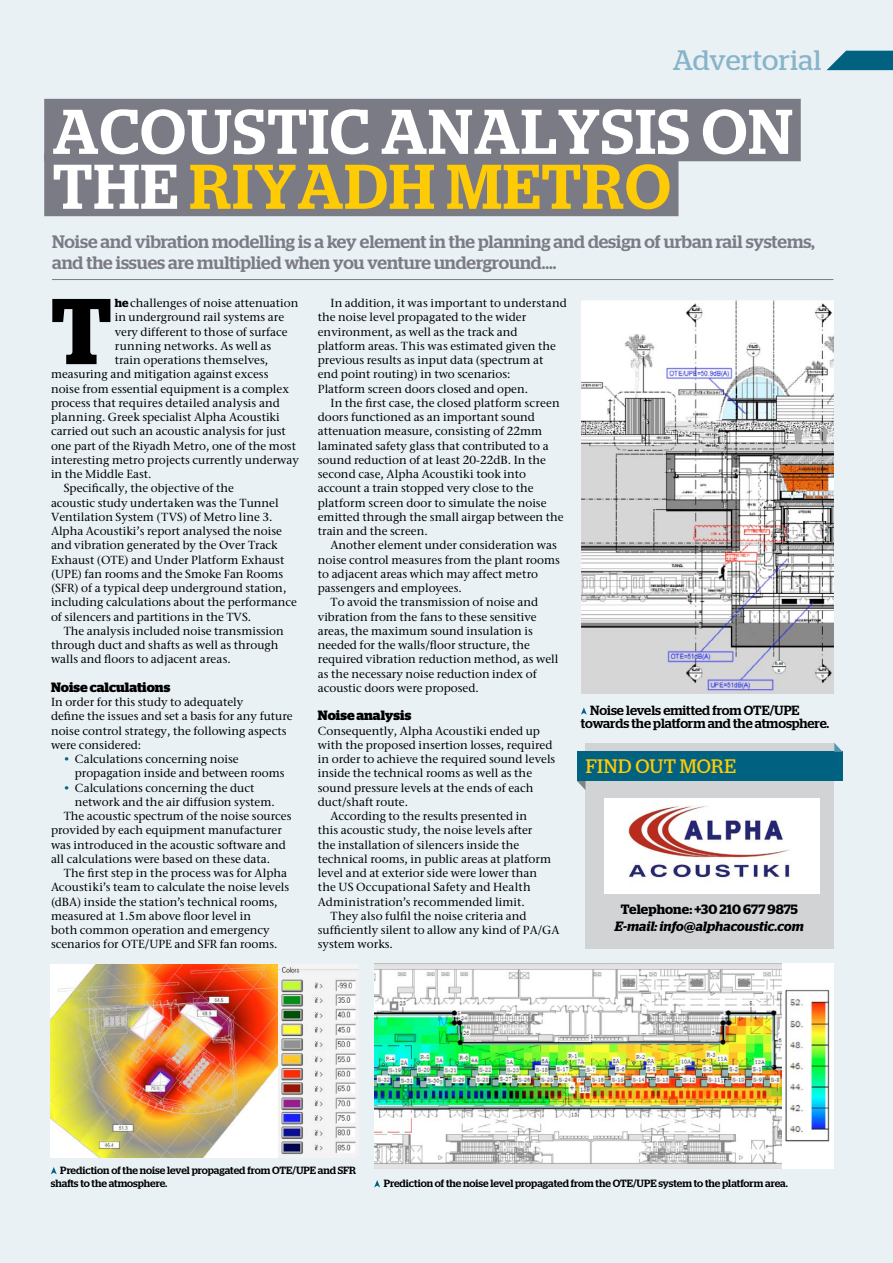
<style>
.page{position:relative;width:893px;height:1263px;background:#e9f1f5}
.page>*{position:absolute;margin:0;border:0;box-sizing:border-box;transform-origin:0 0}
.t1{font:600 93.15px "Stag";color:#000}
.t2{font:500 63px/54.9px "Stag";letter-spacing:.02em;color:#fff}
.t3{font:28.05px "Stag";letter-spacing:.02em;color:#87b4c9}
.t4{font:19.5px "Stag";letter-spacing:.025em;color:#ffcb05}
.t5{font:500 18px/21px "Stag";letter-spacing:-.005em;color:#7b7b86}
.t6{font:700 13.5px "Stag";color:#000}
.t7{font:italic 600 13.5px "Stag";letter-spacing:.005em;color:#000}
.t8{font:600 13.5px "Stag";letter-spacing:.005em;color:#000}
.t9{font:500 13.35px/13.4px "Stag";letter-spacing:-.01em;color:#000}
.t10{font:500 11.7px/14.2px "Stone Ser ITC Std";color:#000}
.t11{font:500 10.5px "Stag";letter-spacing:-.01em;color:#000}
.s1{color:#ffcb05}
.s2{font-family:"Stag";font-weight:600}
.s3{color:#006280}
</style>
<div class="page">
<svg style="left:827px;top:51px;width:66px;height:19px"></svg>
<div style="left:585px;top:743px;width:249px;height:205px;background:#d1d3d4"></div>
<svg style="left:577px;top:781px;width:8px;height:9px"></svg>
<div style="left:577px;top:752px;width:266px;height:29px;background:#006280"></div>
<svg style="left:834px;top:743px;width:9px;height:9px"></svg>
<div style="left:604px;top:798px;width:215px;height:95px;background:#fff"></div>
<img style="left:628px;top:806px;width:164px;height:73px">
<div style="left:44px;top:99px;width:757px;height:62px;background:#7b7b86"></div>
<div style="left:44px;top:154px;width:634px;height:62px;background:#7b7b86"></div>
<img style="left:51px;top:965px;width:227px;height:192px">
<svg style="left:278px;top:965px;width:81px;height:192px;fill:#f2f2f2"></svg>
<svg style="left:51px;top:1167px;width:6px;height:7px"></svg>
<img style="left:374px;top:963px;width:408px;height:206px">
<div style="left:782px;top:963px;width:51px;height:206px;background:#fff"></div>
<img style="left:785px;top:989px;width:45px;height:153px">
<svg style="left:374px;top:1180px;width:6px;height:7px"></svg>
<img style="left:581px;top:301px;width:252px;height:392px">
<svg style="left:581px;top:707px;width:6px;height:8px"></svg>
<hr style="left:52px;top:279px;width:781px;height:1px;background:#7b7b86">
<h3 class="t3" style="left:673px;top:44px;width:150px">Advertorial</h3>
<h2 class="t2" style="left:53px;top:104px;width:742px">Acoustic Analysis on the <span class="s1">Riyadh Metro</span></h2>
<h3 class="t5" style="left:52px;top:231px;width:764px">Noise and vibration modelling is a key element in the planning and design of urban rail systems, and the issues are multiplied when you venture underground....</h3>
<h1 class="t1" style="left:51px;top:277px;width:62px">T</h1>
<p class="t10" style="left:115px;top:296px;width:185px"><span class="s2">he</span> challenges of noise attenuation</p>
<p class="t10" style="left:115px;top:310px;width:171px">in underground rail systems are</p>
<p class="t10" style="left:115px;top:324px;width:174px">very different to those of surface</p>
<p class="t10" style="left:115px;top:339px;width:158px">running networks. As well as</p>
<p class="t10" style="left:115px;top:353px;width:155px">train operations themselves,</p>
<p class="t10" style="left:51px;top:367px;width:219px">measuring and mitigation against excess</p>
<p class="t10" style="left:51px;top:381px;width:240px">noise from essential equipment is a complex</p>
<p class="t10" style="left:51px;top:396px;width:230px">process that requires detailed analysis and</p>
<p class="t10" style="left:51px;top:410px;width:230px">planning. Greek specialist Alpha Acoustiki</p>
<p class="t10" style="left:51px;top:424px;width:236px">carried out such an acoustic analysis for just</p>
<p class="t10" style="left:51px;top:438px;width:246px">one part of the Riyadh Metro, one of the most</p>
<p class="t10" style="left:51px;top:453px;width:249px">interesting metro projects currently underway</p>
<p class="t10" style="left:51px;top:467px;width:102px">in the Middle East.</p>
<p class="t10" style="left:64px;top:481px;width:172px">Specifically, the objective of the</p>
<p class="t10" style="left:51px;top:495px;width:229px">acoustic study undertaken was the Tunnel</p>
<p class="t10" style="left:51px;top:510px;width:223px">Ventilation System (TVS) of Metro line 3.</p>
<p class="t10" style="left:51px;top:524px;width:232px">Alpha Acoustiki’s report analysed the noise</p>
<p class="t10" style="left:51px;top:538px;width:228px">and vibration generated by the Over Track</p>
<p class="t10" style="left:51px;top:552px;width:235px">Exhaust (OTE) and Under Platform Exhaust</p>
<p class="t10" style="left:51px;top:567px;width:234px">(UPE) fan rooms and the Smoke Fan Rooms</p>
<p class="t10" style="left:51px;top:581px;width:237px">(SFR) of a typical deep underground station,</p>
<p class="t10" style="left:51px;top:595px;width:247px">including calculations about the performance</p>
<p class="t10" style="left:51px;top:609px;width:202px">of silencers and partitions in the TVS.</p>
<p class="t10" style="left:64px;top:624px;width:222px">The analysis included noise transmission</p>
<p class="t10" style="left:51px;top:638px;width:229px">through duct and shafts as well as through</p>
<p class="t10" style="left:51px;top:652px;width:181px">walls and floors to adjacent areas.</p>
<p class="t6" style="left:51px;top:679px;width:121px">Noise calculations</p>
<p class="t10" style="left:51px;top:695px;width:243px">In order for this study to adequately<br>define the issues and set a basis for any future noise control strategy, the following aspects were considered:</p>
<p class="t10" style="left:75px;top:752px;width:211px;text-indent:-11px"><span class="s3">•</span> Calculations concerning noise propagation inside and between rooms</p>
<p class="t10" style="left:64px;top:780px;width:192px"><span class="s3">•</span> Calculations concerning the duct</p>
<p class="t10" style="left:75px;top:795px;width:202px">network and the air diffusion system.</p>
<p class="t10" style="left:64px;top:809px;width:229px">The acoustic spectrum of the noise sources</p>
<p class="t10" style="left:51px;top:823px;width:232px">provided by each equipment manufacturer</p>
<p class="t10" style="left:51px;top:837px;width:236px">was introduced in the acoustic software and</p>
<p class="t10" style="left:51px;top:852px;width:221px">all calculations were based on these data.</p>
<p class="t10" style="left:64px;top:866px;width:225px">The first step in the process was for Alpha</p>
<p class="t10" style="left:51px;top:880px;width:240px">Acoustiki’s team to calculate the noise levels</p>
<p class="t10" style="left:51px;top:894px;width:228px">(dBA) inside the station’s technical rooms,</p>
<p class="t10" style="left:51px;top:909px;width:202px">measured at 1.5m above floor level in</p>
<p class="t10" style="left:51px;top:923px;width:220px">both common operation and emergency</p>
<p class="t10" style="left:51px;top:937px;width:228px">scenarios for OTE/UPE and SFR fan rooms.</p>
<p class="t10" style="left:318px;top:296px;width:251px;text-indent:13px">In addition, it was important to understand the noise level propagated to the wider environment, as well as the track and platform areas. This was estimated given the previous results as input data (spectrum at<br>end point routing) in two scenarios:<br>Platform screen doors closed and open.</p>
<p class="t10" style="left:318px;top:396px;width:247px;text-indent:13px">In the first case, the closed platform screen doors functioned as an important sound attenuation measure, consisting of 22mm laminated safety glass that contributed to a sound reduction of at least 20-22dB. In the second case, Alpha Acoustiki took into account a train stopped very close to the platform screen door to simulate the noise emitted through the small airgap between the train and the screen.</p>
<p class="t10" style="left:331px;top:538px;width:228px">Another element under consideration was</p>
<p class="t10" style="left:318px;top:552px;width:244px">noise control measures from the plant rooms</p>
<p class="t10" style="left:318px;top:567px;width:222px">to adjacent areas which may affect metro</p>
<p class="t10" style="left:318px;top:581px;width:146px">passengers and employees.</p>
<p class="t10" style="left:331px;top:595px;width:209px">To avoid the transmission of noise and</p>
<p class="t10" style="left:318px;top:609px;width:220px">vibration from the fans to these sensitive</p>
<p class="t10" style="left:318px;top:624px;width:217px">areas, the maximum sound insulation is</p>
<p class="t10" style="left:318px;top:638px;width:214px">needed for the walls/floor structure, the</p>
<p class="t10" style="left:318px;top:652px;width:242px">required vibration reduction method, as well</p>
<p class="t10" style="left:318px;top:666px;width:220px">as the necessary noise reduction index of</p>
<p class="t10" style="left:318px;top:681px;width:162px">acoustic doors were proposed.</p>
<p class="t6" style="left:318px;top:708px;width:95px">Noise analysis</p>
<p class="t10" style="left:318px;top:723px;width:224px">Consequently, Alpha Acoustiki ended up</p>
<p class="t10" style="left:318px;top:738px;width:236px">with the proposed insertion losses, required</p>
<p class="t10" style="left:318px;top:752px;width:239px">in order to achieve the required sound levels</p>
<p class="t10" style="left:318px;top:766px;width:216px">inside the technical rooms as well as the</p>
<p class="t10" style="left:318px;top:780px;width:217px">sound pressure levels at the ends of each</p>
<p class="t10" style="left:318px;top:795px;width:92px">duct/shaft route.</p>
<p class="t10" style="left:331px;top:809px;width:198px">According to the results presented in</p>
<p class="t10" style="left:318px;top:823px;width:216px">this acoustic study, the noise levels after</p>
<p class="t10" style="left:318px;top:837px;width:203px">the installation of silencers inside the</p>
<p class="t10" style="left:318px;top:852px;width:235px">technical rooms, in public areas at platform</p>
<p class="t10" style="left:318px;top:866px;width:221px">level and at exterior side were lower than</p>
<p class="t10" style="left:318px;top:880px;width:214px">the US Occupational Safety and Health</p>
<p class="t10" style="left:318px;top:894px;width:208px">Administration’s recommended limit.</p>
<p class="t10" style="left:331px;top:909px;width:198px">They also fulfil the noise criteria and</p>
<p class="t10" style="left:318px;top:923px;width:243px">sufficiently silent to allow any kind of PA/GA</p>
<p class="t10" style="left:318px;top:937px;width:77px">system works.</p>
<p class="t9" style="left:581px;top:703px;width:250px;text-indent:189px">/UPE towards the platform and the atmosphere.</p>
<p class="t9" style="left:590px;top:703px;width:163px">Noise levels emitted from OTE</p>
<h3 class="t4" style="left:586px;top:755px;width:152px">FIND OUT MORE</h3>
<p class="t8" style="left:621px;top:901px;width:179px">Telephone: +30 210 677 9875</p>
<p class="t7" style="left:615px;top:918px;width:190px">E-mail: info@alphacoustic.com</p>
<p class="t11" style="left:60px;top:1164px;width:220px">Prediction of the noise level propagated from OTE</p>
<p class="t11" style="left:293px;top:1164px;width:65px">/UPE and SFR</p>
<p class="t11" style="left:51px;top:1177px;width:118px">shafts to the atmosphere.</p>
<p class="t11" style="left:384px;top:1177px;width:237px">Prediction of the noise level propagated from the OTE</p>
<p class="t11" style="left:633px;top:1177px;width:156px">/UPE system to the platform area.</p>
</div>
